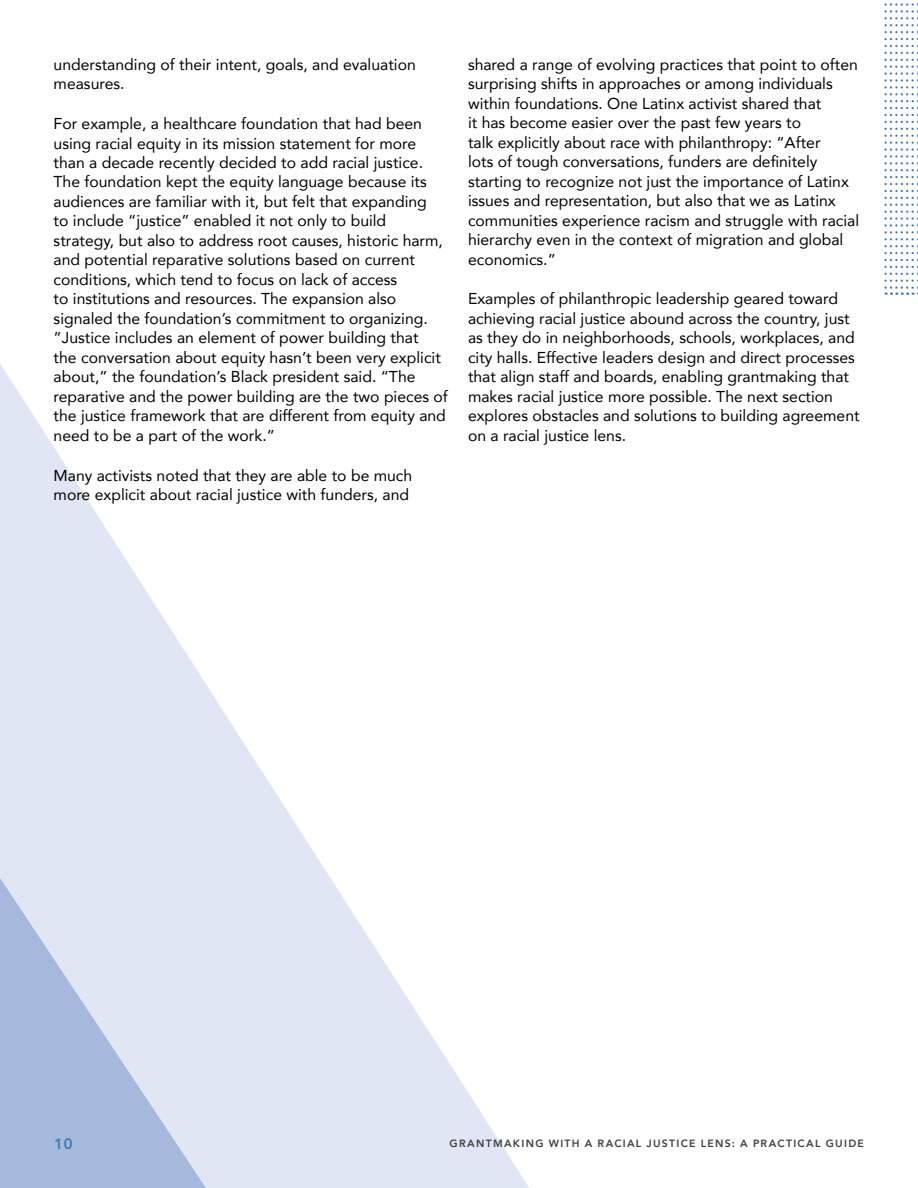
<style>
.page{position:relative;width:918px;height:1188px;background:#fff}
.page>*{position:absolute;margin:0;border:0;box-sizing:border-box;transform-origin:0 0}
.t1{font:15.75px/19.5px "Avenir";color:#000}
.t2{font:800 15px "Avenir";color:#407ab4}
.t3{font:800 10.5px "Avenir";letter-spacing:.125em;color:#404042}
</style>
<div class="page">
<svg style="left:0;top:364px;width:529px;height:824px"></svg>
<svg style="left:0;top:858px;width:219px;height:330px;background:#c6d1e9"></svg>
<svg style="left:884px;top:3px;width:34px;height:292px"></svg>
<p class="t1" style="left:54px;top:54px;width:364px">understanding of their intent, goals, and evaluation measures.</p>
<p class="t1" style="left:54px;top:113px;width:396px">For example, a healthcare foundation that had been using racial equity in its mission statement for more than a decade recently decided to add racial justice.<br>The foundation kept the equity language because its audiences are familiar with it, but felt that expanding<br>to include “justice” enabled it not only to build strategy, but also to address root causes, historic harm, and potential reparative solutions based on current conditions, which tend to focus on lack of access<br>to institutions and resources. The expansion also signaled the foundation’s commitment to organizing. “Justice includes an element of power building that<br>the conversation about equity hasn’t been very explicit about,” the foundation’s Black president said. “The reparative and the power building are the two pieces of the justice framework that are different from equity and need to be a part of the work.”</p>
<p class="t1" style="left:54px;top:465px;width:360px">Many activists noted that they are able to be much more explicit about racial justice with funders, and</p>
<p class="t1" style="left:468px;top:54px;width:393px">shared a range of evolving practices that point to often surprising shifts in approaches or among individuals within foundations. One Latinx activist shared that<br>it has become easier over the past few years to<br>talk explicitly about race with philanthropy: “After<br>lots of tough conversations, funders are definitely starting to recognize not just the importance of Latinx issues and representation, but also that we as Latinx communities experience racism and struggle with racial hierarchy even in the context of migration and global economics.”</p>
<p class="t1" style="left:468px;top:289px;width:393px">Examples of philanthropic leadership geared toward achieving racial justice abound across the country, just as they do in neighborhoods, schools, workplaces, and city halls. Effective leaders design and direct processes that align staff and boards, enabling grantmaking that makes racial justice more possible. The next section explores obstacles and solutions to building agreement on a racial justice lens.</p>
<p class="t2" style="left:54px;top:1132px;width:20px">10</p>
<p class="t3" style="left:450px;top:1135px;width:416px">GRANTMAKING WITH A RACIAL JUSTICE LENS: A PRACTICAL GUIDE</p>
</div>
